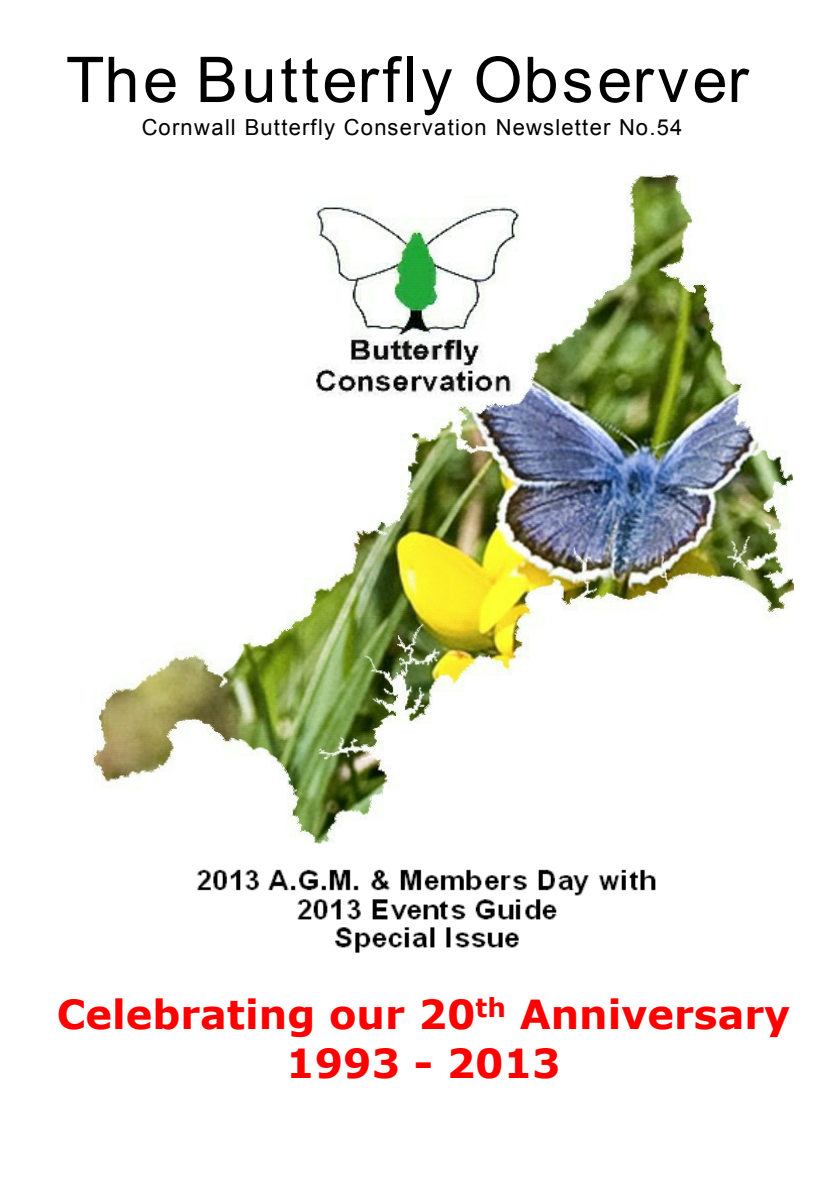
<style>
.page{position:relative;width:840px;height:1191px;background:#fff}
.page>*{position:absolute;margin:0;border:0;box-sizing:border-box;transform-origin:0 0}
.t1{font:63.2px "Arial";letter-spacing:.06em;color:#000}
.t2{font:700 40px/48.6px "Verdana";color:#f00;text-align:center}
.t3{font:22px "Arial";letter-spacing:.055em;color:#000}
</style>
<div class="page">
<img style="left:197px;top:869px;width:459px;height:84px">
<img style="left:93px;top:175px;width:699px;height:668px">
<img style="left:305px;top:195px;width:217px;height:204px">
<h1 class="t1" style="left:66px;top:56px;width:683px">The Butterfly Observer</h1>
<p class="t3" style="left:142px;top:119px;width:542px">Cornwall Butterfly Conservation Newsletter No.54</p>
<h2 class="t2" style="left:57px;top:993px;width:734px">Celebrating our 20<sup>th</sup> Anniversary<br>1993 - 2013</h2>
</div>
